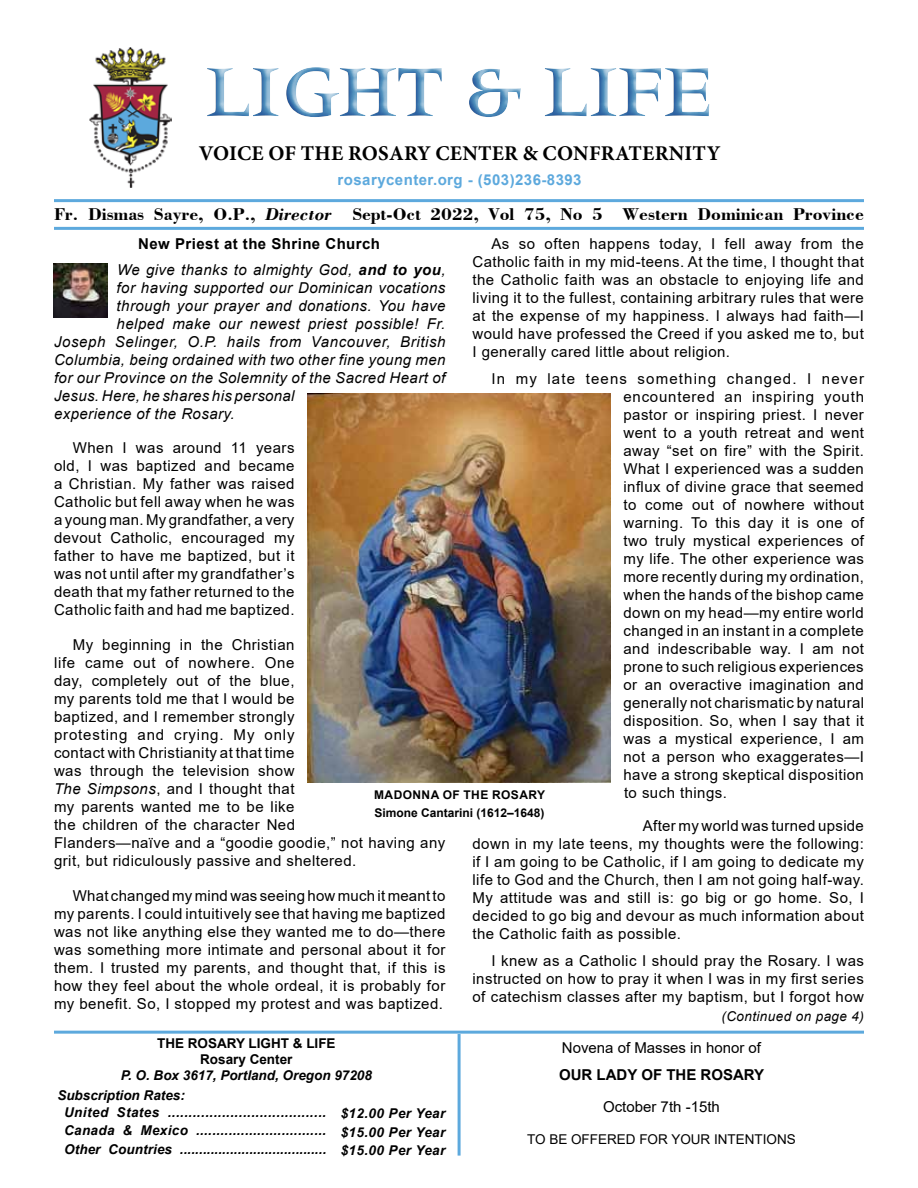
<style>
.page{position:relative;width:918px;height:1188px;background:#fff}
.page>*{position:absolute;margin:0;border:0;box-sizing:border-box;transform-origin:0 0}
.t1{font:500 75px "Meridien";color:#5192be}
.t2{font:700 21px "Minion Pro";letter-spacing:.01em;color:#000}
.t3{font:18px "Capelli Bold SWFTE";color:#000}
.t4{font:15px/18px "Arial";letter-spacing:.03em;color:#000;text-align:justify}
.t5{font:italic 15px/26.7px "Arial";letter-spacing:.03em;color:#000}
.t6{font:15px "Arial";color:#000}
.t7{font:700 15px "Arial";letter-spacing:.03em;color:#5da9dd}
.t8{font:700 15px "Arial";color:#000}
.t9{font:italic 700 13.5px/18.3px "Arial";letter-spacing:.01em;color:#000;text-align:justify}
.t10{font:italic 700 13.5px "Arial";letter-spacing:.03em;color:#000}
.t11{font:700 13.5px/16.2px "Arial";color:#000;text-align:center}
.t12{font:13.5px "Arial";color:#000}
.t13{font:italic 13.5px "Arial";letter-spacing:.03em;color:#000}
.t14{font:700 12px/17.7px "Arial";color:#000}
.s1{font-family:"Capelli Bold Italic SWFTE"}
.s2{font-weight:700;font-style:normal}
.s3{font-weight:700}
.s4{font-style:italic}
</style>
<div class="page">
<hr style="left:54px;top:199px;width:810px;height:3px;background:#5da9dd">
<hr style="left:54px;top:1031px;width:810px;height:3px;background:#5da9dd">
<hr style="left:458px;top:1034px;width:3px;height:122px;background:#5da9dd">
<hr style="left:54px;top:227px;width:810px;height:3px;background:#5da9dd">
<img style="left:54px;top:263px;width:54px;height:54px">
<div style="left:196px;top:60px;width:521px;height:68px;background:#000;opacity:.75"></div>
<img style="left:89px;top:47px;width:82px;height:140px">
<img style="left:308px;top:394px;width:303px;height:389px">
<h1 class="t1" style="left:205px;top:50px;width:510px">Light &amp; Life</h1>
<h2 class="t2" style="left:199px;top:139px;width:523px">VOICE OF THE ROSARY CENTER &amp; CONFRATERNITY</h2>
<p class="t7" style="left:338px;top:169px;width:246px">rosarycenter.org - (503)236-8393</p>
<p class="t3" style="left:54px;top:203px;width:811px">Fr. Dismas Sayre, O.P., <span class="s1">Director</span> Sept-Oct 2022, Vol 75, No 5 Western Dominican Province</p>
<p class="t5" style="left:117px;top:230px;width:330px;text-indent:21px"><span class="s2">New Priest at the Shrine Church<br></span>We give thanks to almighty God, <span class="s3">and to you</span>,</p>
<p class="t5" style="left:117px;top:275px;width:330px">for having supported our Dominican vocations</p>
<p class="t5" style="left:117px;top:293px;width:330px">through your prayer and donations. You have</p>
<p class="t5" style="left:117px;top:311px;width:330px">helped make our newest priest possible! Fr.</p>
<p class="t5" style="left:54px;top:329px;width:393px">Joseph Selinger, O.P. hails from Vancouver, British</p>
<p class="t5" style="left:54px;top:347px;width:393px">Columbia, being ordained with two other fine young men</p>
<p class="t5" style="left:54px;top:365px;width:393px">for our Province on the Solemnity of the Sacred Heart of</p>
<p class="t5" style="left:54px;top:383px;width:242px">Jesus. Here, he shares his personal</p>
<p class="t5" style="left:54px;top:401px;width:182px">experience of the Rosary.</p>
<p class="t4" style="left:54px;top:438px;width:242px;text-indent:19px">When I was around 11 years old, I was baptized and became a Christian. My father was raised Catholic but fell away when he was a young man. My grandfather, a very devout Catholic, encouraged my father to have me baptized, but it was not until after my grandfather’s death that my father returned to the Catholic faith and had me baptized.</p>
<p class="t4" style="left:54px;top:636px;width:393px;text-align:left;text-indent:19px">My beginning in the Christian<br>life came out of nowhere. One<br>day, completely out of the blue,<br>my parents told me that I would be<br>baptized, and I remember strongly<br>protesting and crying. My only<br>contact with Christianity at that time<br>was through the television show<br><span class="s4">The Simpsons</span>, and I thought that<br>my parents wanted me to be like<br>the children of the character Ned<br>Flanders—naïve and a “goodie goodie,” not having any grit, but ridiculously passive and sheltered.</p>
<p class="t4" style="left:54px;top:887px;width:393px;text-indent:19px">What changed my mind was seeing how much it meant to my parents. I could intuitively see that having me baptized was not like anything else they wanted me to do—there was something more intimate and personal about it for them. I trusted my parents, and thought that, if this is how they feel about the whole ordeal, it is probably for my benefit. So, I stopped my protest and was baptized.</p>
<p class="t4" style="left:472px;top:235px;width:393px;text-indent:19px">As so often happens today, I fell away from the Catholic faith in my mid-teens. At the time, I thought that the Catholic faith was an obstacle to enjoying life and living it to the fullest, containing arbitrary rules that were at the expense of my happiness. I always had faith—I would have professed the Creed if you asked me to, but I generally cared little about religion.</p>
<p class="t4" style="left:623px;top:369px;width:242px;text-indent:-132px">In my late teens something changed. I never encountered an inspiring youth pastor or inspiring priest. I never went to a youth retreat and went away “set on fire” with the Spirit.<br>What I experienced was a sudden influx of divine grace that seemed to come out of nowhere without warning. To this day it is one of two truly mystical experiences of my life. The other experience was more recently during my ordination, when the hands of the bishop came down on my head—my entire world changed in an instant in a complete and indescribable way. I am not prone to such religious experiences or an overactive imagination and generally not charismatic by natural disposition. So, when I say that it was a mystical experience, I am not a person who exaggerates—I have a strong skeptical disposition to such things.</p>
<p class="t4" style="left:472px;top:816px;width:393px;text-indent:170px">After my world was turned upside down in my late teens, my thoughts were the following: if I am going to be Catholic, if I am going to dedicate my life to God and the Church, then I am not going half-way.<br>My attitude was and still is: go big or go home. So, I decided to go big and devour as much information about the Catholic faith as possible.</p>
<p class="t4" style="left:472px;top:952px;width:393px;text-indent:19px">I knew as a Catholic I should pray the Rosary. I was instructed on how to pray it when I was in my first series of catechism classes after my baptism, but I forgot how</p>
<p class="t6" style="left:562px;top:1037px;width:201px">Novena of Masses in honor of</p>
<p class="t8" style="left:559px;top:1064px;width:207px">OUR LADY OF THE ROSARY</p>
<p class="t6" style="left:603px;top:1096px;width:118px">October 7th -15th</p>
<p class="t12" style="left:527px;top:1130px;width:270px">TO BE OFFERED FOR YOUR INTENTIONS</p>
<p class="t14" style="left:375px;top:786px;width:172px;text-indent:118px">Rosary<br>Simone Cantarini (1612–1648)</p>
<p class="t14" style="left:374px;top:786px;width:21px">Madonna</p>
<p class="t14" style="left:443px;top:786px;width:30px">of the</p>
<p class="t13" style="left:722px;top:1008px;width:144px">(Continued on page 4)</p>
<p class="t11" style="left:157px;top:1035px;width:180px">THE ROSARY LIGHT &amp; LIFE<br>Rosary Center</p>
<p class="t9" style="left:121px;top:1067px;width:253px">P. O. Box 3617, Portland, Oregon 97208</p>
<p class="t9" style="left:57px;top:1086px;width:129px">Subscription Rates:</p>
<p class="t10" style="left:341px;top:1104px;width:106px">$12.00 Per Year</p>
<p class="t10" style="left:341px;top:1123px;width:106px">$15.00 Per Year</p>
<p class="t10" style="left:341px;top:1141px;width:106px">$15.00 Per Year</p>
<p class="t9" style="left:64px;top:1103px;width:264px">United States ......................................<br>Canada &amp; Mexico ................................<br>Other Countries ......................................</p>
</div>
